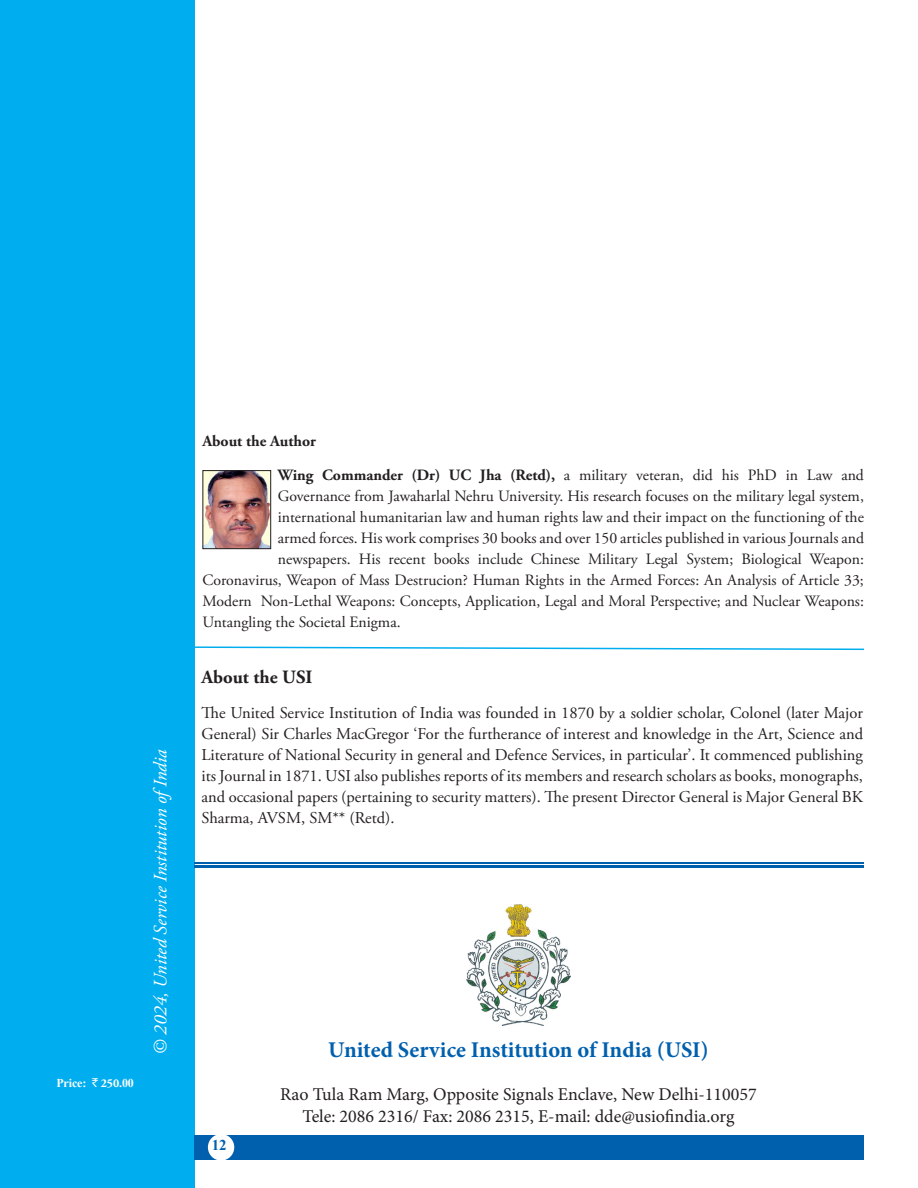
<style>
.page{position:relative;width:918px;height:1188px;background:#fff}
.page>*{position:absolute;margin:0;border:0;box-sizing:border-box;transform-origin:0 0}
.t1{font:700 22.5px "Minion Pro";letter-spacing:-.005em;color:#0160ae}
.Body_Text{font:italic 18.75px "Adobe Garamond Pro";color:#fff}
.Body_Text-2{font:700 18.75px "Adobe Garamond Pro";color:#231f20}
.t2{font:18px "Minion Pro";color:#231f20}
.Body_Text-3{font:16.5px/21px "Adobe Garamond Pro";color:#231f20;text-align:justify}
.t3{font:15.75px "Adobe Garamond Pro";color:#231f20}
.BT{font:700 15.75px "Adobe Garamond Pro";color:#231f20}
.t4{font:700 15px "Times New Roman";color:#0160ae}
.Body_Text-4{font:700 12px "Times New Roman";letter-spacing:-.01em;color:#fff}
.s1{font-family:"Rupee Foradian";font-weight:400}
.s2{font-family:"Adobe Garamond Pro"}
.s3{font-weight:700}
</style>
<div class="page">
<div style="left:0;top:0;width:194px;height:1188px;background:#00aeef"></div>
<div style="left:194px;top:1135px;width:670px;height:24px;background:#0160ae"></div>
<div style="left:208px;top:1134px;width:26px;height:27px;background:#fff;border-radius:50%"></div>
<hr style="left:194px;top:865px;width:669px;height:3px;background:#0160ae">
<hr style="left:194px;top:862px;width:669px;height:1px;background:#0160ae">
<svg style="left:194px;top:646px;width:670px;height:5px"></svg>
<img style="left:466px;top:905px;width:105px;height:121px">
<img style="left:204px;top:472px;width:65px;height:75px">
<div style="left:202px;top:470px;width:69px;height:79px;border:1px solid #231f20"></div>
<p class="Body_Text-4" style="left:56px;top:1075px;width:79px">Price: <span class="s1">`</span> <span class="s2">250</span>.00</p>
<p class="Body_Text" style="left:149px;top:1055px;width:307px;rotate:-90deg">© 2024, United Service Institution ofIndia</p>
<p class="BT" style="left:202px;top:432px;width:115px">About the Author</p>
<p class="t3" style="left:278px;top:466px;width:588px"><span class="s3">Wing Commander (Dr) UC Jha (Retd),</span> a military veteran, did his PhD in Law and</p>
<p class="t3" style="left:278px;top:487px;width:588px">Governance from Jawaharlal Nehru University. His research focuses on the military legal system,</p>
<p class="t3" style="left:278px;top:508px;width:588px">international humanitarian law and human rights law and their impact on the functioning of the</p>
<p class="t3" style="left:278px;top:529px;width:588px">armed forces. His work comprises 30 books and over 150 articles published in various Journals and</p>
<p class="t3" style="left:278px;top:550px;width:588px">newspapers. His recent books include Chinese Military Legal System; Biological Weapon:</p>
<p class="t3" style="left:202px;top:571px;width:663px">Coronavirus, Weapon of Mass Destrucion? Human Rights in the Armed Forces: An Analysis of Article 33;</p>
<p class="t3" style="left:202px;top:592px;width:663px">Modern Non-Lethal Weapons: Concepts, Application, Legal and Moral Perspective; and Nuclear Weapons:</p>
<p class="t3" style="left:202px;top:613px;width:200px">Untangling the Societal Enigma.</p>
<p class="Body_Text-2" style="left:201px;top:666px;width:112px">About the USI</p>
<p class="Body_Text-3" style="left:201px;top:703px;width:663px">The United Service Institution of India was founded in 1870 by a soldier scholar, Colonel (later Major General) Sir Charles MacGregor ‘For the furtherance of interest and knowledge in the Art, Science and Literature of National Security in general and Defence Services, in particular’. It commenced publishing its Journal in 1871. USI also publishes reports of its members and research scholars as books, monographs, and occasional papers (pertaining to security matters). The present Director General is Major General BK Sharma, AVSM, SM** (Retd).</p>
<p class="t4" style="left:212px;top:1135px;width:16px">12</p>
<p class="t1" style="left:328px;top:1034px;width:382px">United Service Institution of India (USI)</p>
<p class="t2" style="left:280px;top:1082px;width:478px">Rao Tula Ram Marg, Opposite Signals Enclave, New Delhi-110057</p>
<p class="t2" style="left:302px;top:1104px;width:434px">Tele: 2086 2316/ Fax: 2086 2315, E-mail: dde@usiofindia.org</p>
</div>
